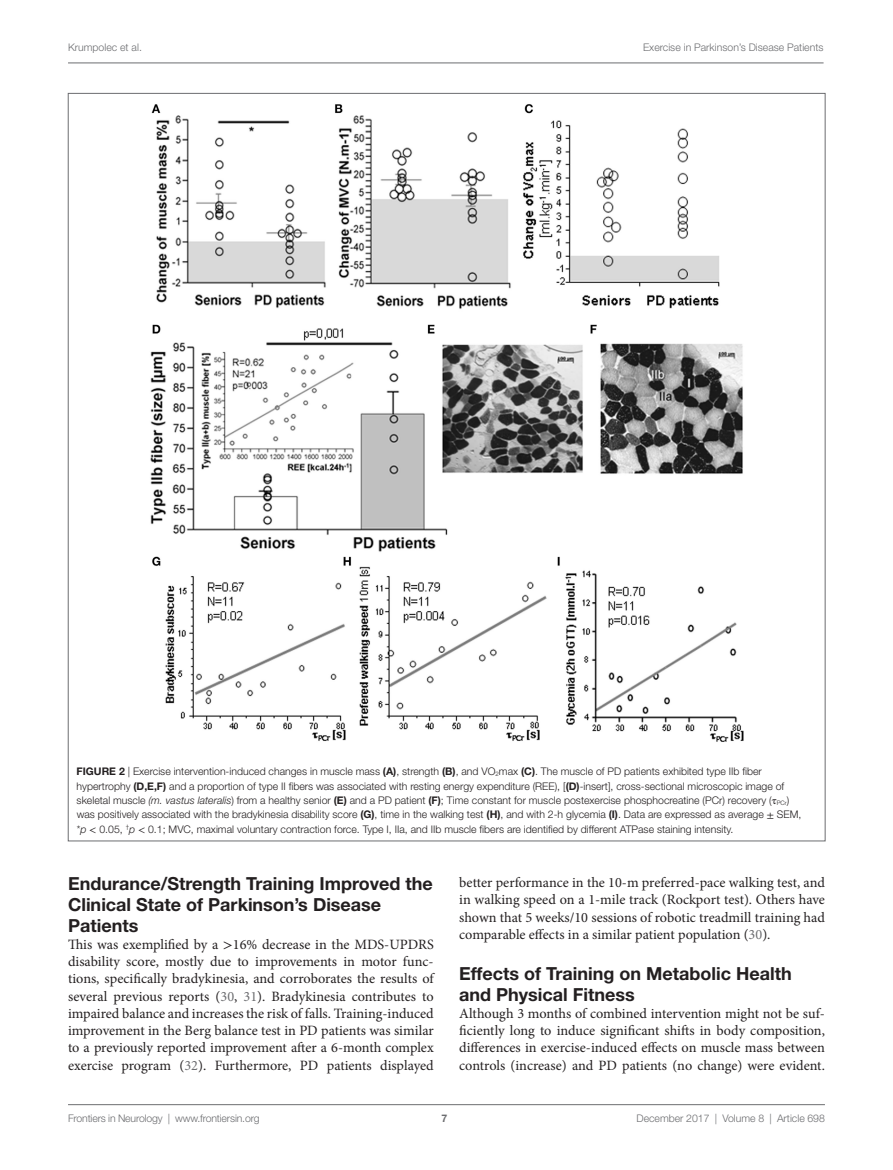
<style>
.page{position:relative;width:893px;height:1170px;background:#fff}
.page>*{position:absolute;margin:0;border:0;box-sizing:border-box;transform-origin:0 0}
.t1{font:700 18px/21px "Helvetica Neue LT Std";color:#231f20}
.t2{font:14.25px/17.2px "Minion Pro";color:#231f20;text-align:justify}
.t3{font:300 10.5px/14.2px "Helvetica Neue LT Std";color:#231f20}
.t4{font:300 10.5px "Helvetica Neue LT Std";color:#6c6d70}
.t5{font:700 10.5px "Helvetica Neue LT Std";color:#6c6d70}
.s1{font-weight:700}
.s2{font-style:italic}
.s3{font-family:"STIX General";font-weight:400}
.s4{font-family:"STIX General"}
.s5{color:#6c6d70}
</style>
<div class="page">
<img style="left:150px;top:104px;width:594px;height:638px">
<hr style="left:68px;top:1104px;width:757px;height:1px;background:#6c6d70">
<hr style="left:68px;top:63px;width:755px;height:1px;background:#6c6d70">
<p class="t4" style="left:68px;top:41px;width:75px">Krumpolec et al.</p>
<p class="t4" style="left:643px;top:41px;width:182px">Exercise in Parkinson’s Disease Patients</p>
<p class="t3" style="left:77px;top:764px;width:726px"><span class="s1">FIG URE 2</span> | Exercise intervention-induced changes in muscle mass <span class="s1">(A)</span>, strength <span class="s1">(B)</span>, and VO<sub>2</sub>max <span class="s1">(C)</span>. The muscle of PD patients exhibited type IIb fiber hypertrophy <span class="s1">(D,E,F)</span> and a proportion of type II fibers was associated with resting energy expenditure (REE), [<span class="s1">(D)</span>-insert], cross-sectional microscopic image of skeletal muscle <span class="s2">(m. vastus lateralis</span>) from a healthy senior <span class="s1">(E)</span> and a PD patient <span class="s1">(F)</span>; Time constant for muscle postexercise phosphocreatine (PCr) recovery (<span class="s3">τ</span><sub>PCr</sub>) was positively associated with the bradykinesia disability score <span class="s1">(G)</span>, time in the walking test <span class="s1">(H)</span>, and with 2-h glycemia <span class="s1">(I)</span>. Data are expressed as average <span class="s3">±</span> SEM, *<span class="s2">p</span> <span class="s3">&lt;</span> 0.05, <sup>†</sup><span class="s2">p</span> <span class="s3">&lt;</span> 0.1; MVC, maximal voluntary contraction force. Type I, IIa, and IIb muscle fibers are identified by different ATPase staining intensity.</p>
<p class="t1" style="left:68px;top:872px;width:366px">Endurance/Strength Training Improved the<br>Clinical State of Parkinson’s Disease<br>Patients</p>
<p class="t2" style="left:68px;top:935px;width:367px">This was exemplified by a <span class="s4">&gt;</span>16% decrease in the MDS-UPDRS disability score, mostly due to improvements in motor func&shy;tions, specifically bradykinesia, and corroborates the results of several previous reports (<span class="s5">30</span>, <span class="s5">31</span>). Bradykinesia contributes to impaired balance and increases the risk of falls. Training-induced improvement in the Berg balance test in PD patients was similar to a previously reported improvement after a 6-month complex exercise program (<span class="s5">32</span>). Furthermore, PD patients displayed</p>
<p class="t2" style="left:459px;top:873px;width:367px">better performance in the 10-m preferred-pace walking test, and in walking speed on a 1-mile track (Rockport test). Others have shown that 5 weeks/10 sessions of robotic treadmill training had comparable effects in a similar patient population (<span class="s5">30</span>).</p>
<p class="t1" style="left:459px;top:962px;width:334px">Effects of Training on Metabolic Health and Physical Fitness</p>
<p class="t2" style="left:459px;top:1004px;width:367px">Although 3 months of combined intervention might not be suf&shy;ficiently long to induce significant shifts in body composition, differences in exercise-induced effects on muscle mass between controls (increase) and PD patients (no change) were evident.</p>
<p class="t4" style="left:68px;top:1111px;width:193px">Frontiers in Neurology | www.frontiersin.org</p>
<p class="t4" style="left:636px;top:1111px;width:190px">December 2017 | Volume 8 | Article 698</p>
<p class="t5" style="left:441px;top:1111px;width:7px">7</p>
</div>
